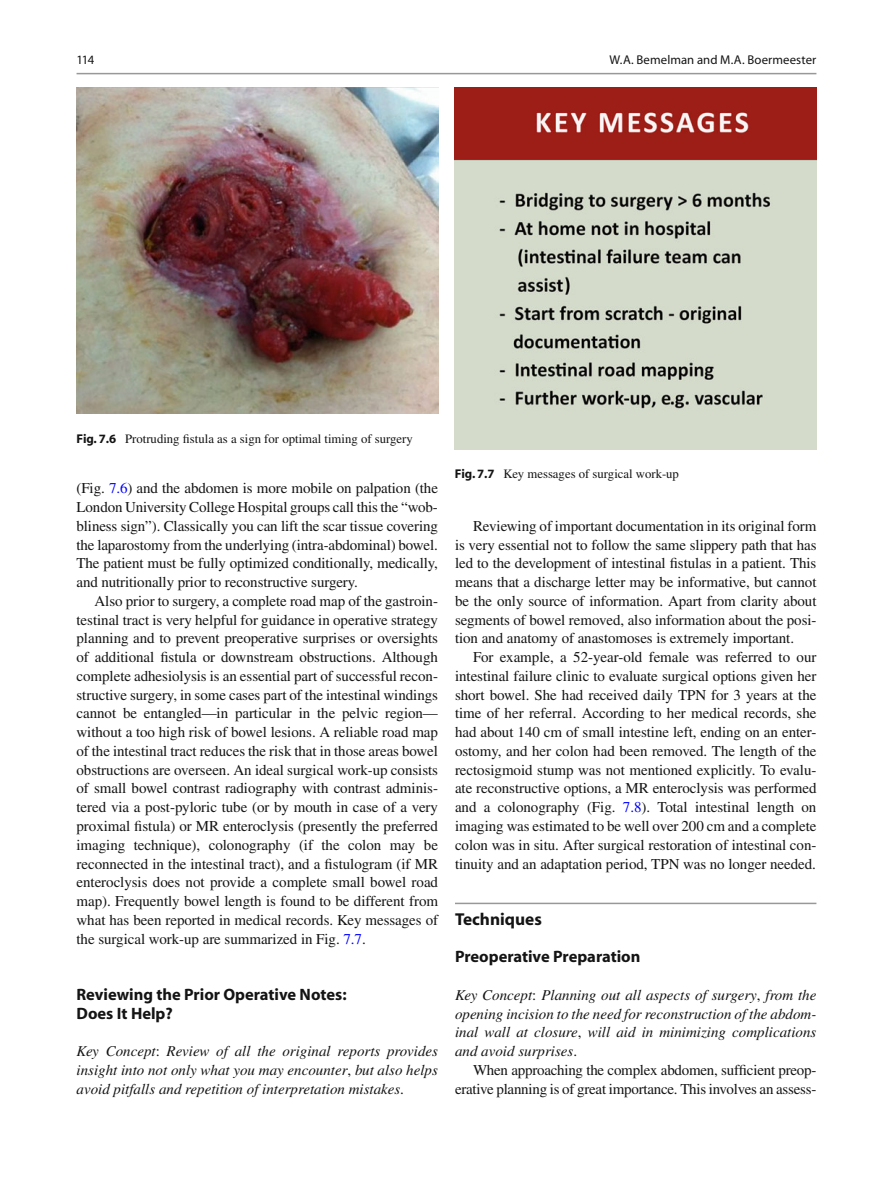
<style>
.page{position:relative;width:893px;height:1187px;background:#fff}
.page>*{position:absolute;margin:0;border:0;box-sizing:border-box;transform-origin:0 0}
.t1{font:700 17.25px "Myriad";color:#131413}
.t2{font:700 16.5px/18.8px "Myriad";color:#131413}
.t3{font:15px/18.8px "Times";letter-spacing:-.01em;color:#131413;text-align:justify}
.t4{font:italic 15px/18.8px "Times";color:#131413;text-align:justify}
.t5{font:12.75px "Times";color:#131413}
.t6{font:12.75px "Myriad";letter-spacing:.01em;color:#131413}
.s1{font-family:"Myriad";font-weight:700}
.s2{color:#00f}
.s3{font-style:normal}
</style>
<div class="page">
<hr style="left:455px;top:902px;width:361px;height:2px;background:#989898">
<img style="left:77px;top:88px;width:361px;height:326px">
<img style="left:455px;top:88px;width:361px;height:361px">
<hr style="left:77px;top:73px;width:739px;height:1px;background:#989898">
<p class="t6" style="left:77px;top:55px;width:19px">114</p>
<p class="t6" style="left:610px;top:55px;width:208px">W.A. Bemelman and M.A. Boermeester</p>
<p class="t5" style="left:77px;top:433px;width:338px"><span class="s1">Fig. 7.6</span> Protruding fistula as a sign for optimal timing of surgery</p>
<p class="t3" style="left:77px;top:480px;width:363px">(Fig. <span class="s2">7.6</span> ) and the abdomen is more mobile on palpation (the London University College Hospital groups call this the “wob&shy;bliness sign”). Classically you can lift the scar tissue covering the laparostomy from the underlying (intra- abdominal) bowel.<br>The patient must be fully optimized conditionally, medically, and nutritionally prior to reconstructive surgery.</p>
<p class="t3" style="left:77px;top:593px;width:363px;text-indent:18px">Also prior to surgery, a complete road map of the gastroin&shy;testinal tract is very helpful for guidance in operative strategy planning and to prevent preoperative surprises or oversights of additional fistula or downstream obstructions. Although complete adhesiolysis is an essential part of successful recon&shy;structive surgery, in some cases part of the intestinal windings cannot be entangled—in particular in the pelvic region— without a too high risk of bowel lesions. A reliable road map of the intestinal tract reduces the risk that in those areas bowel obstructions are overseen. An ideal surgical work-up consists of small bowel contrast radiography with contrast adminis&shy;tered via a post-pyloric tube (or by mouth in case of a very proximal fistula) or MR enteroclysis (presently the preferred imaging technique), colonography (if the colon may be reconnected in the intestinal tract), and a fistulogram (if MR enteroclysis does not provide a complete small bowel road map). Frequently bowel length is found to be different from what has been reported in medical records. Key messages of the surgical work-up are summarized in Fig. <span class="s2">7.7</span> .</p>
<p class="t2" style="left:77px;top:986px;width:272px">Reviewing the Prior Operative Notes:<br>Does It Help?</p>
<p class="t4" style="left:77px;top:1042px;width:363px">Key Concept <span class="s3">:</span> Review of all the original reports provides insight into not only what you may encounter <span class="s3">,</span> but also helps avoid pitfalls and repetition of interpretation mistakes <span class="s3">.</span></p>
<p class="t5" style="left:455px;top:469px;width:226px"><span class="s1">Fig. 7.7</span> Key messages of surgical work-up</p>
<p class="t3" style="left:455px;top:518px;width:363px;text-indent:18px">Reviewing of important documentation in its original form is very essential not to follow the same slippery path that has led to the development of intestinal fistulas in a patient. This means that a discharge letter may be informative, but cannot be the only source of information. Apart from clarity about segments of bowel removed, also information about the posi&shy;tion and anatomy of anastomoses is extremely important.</p>
<p class="t3" style="left:455px;top:649px;width:363px;text-indent:18px">For example, a 52-year-old female was referred to our intestinal failure clinic to evaluate surgical options given her short bowel. She had received daily TPN for 3 years at the time of her referral. According to her medical records, she had about 140 cm of small intestine left, ending on an enter&shy;ostomy, and her colon had been removed. The length of the rectosigmoid stump was not mentioned explicitly. To evalu&shy;ate reconstructive options, a MR enteroclysis was performed and a colonography (Fig. <span class="s2">7.8</span> ). Total intestinal length on imaging was estimated to be well over 200 cm and a complete colon was in situ. After surgical restoration of intestinal con&shy;tinuity and an adaptation period, TPN was no longer needed.</p>
<p class="t1" style="left:455px;top:912px;width:88px">Techniques</p>
<p class="t2" style="left:455px;top:948px;width:187px">Preoperative Preparation</p>
<p class="t4" style="left:455px;top:986px;width:363px">Key Concept <span class="s3">:</span> Planning out all aspects of surgery <span class="s3">,</span> from the opening incision to the need for reconstruction of the abdom&shy;inal wall at closure <span class="s3">,</span> will aid in minimizing complications and avoid surprises <span class="s3">.</span></p>
<p class="t3" style="left:455px;top:1061px;width:363px;text-align:right">When approaching the complex abdomen, sufficient preop&shy;erative planning is of great importance. This involves an assess-</p>
</div>
